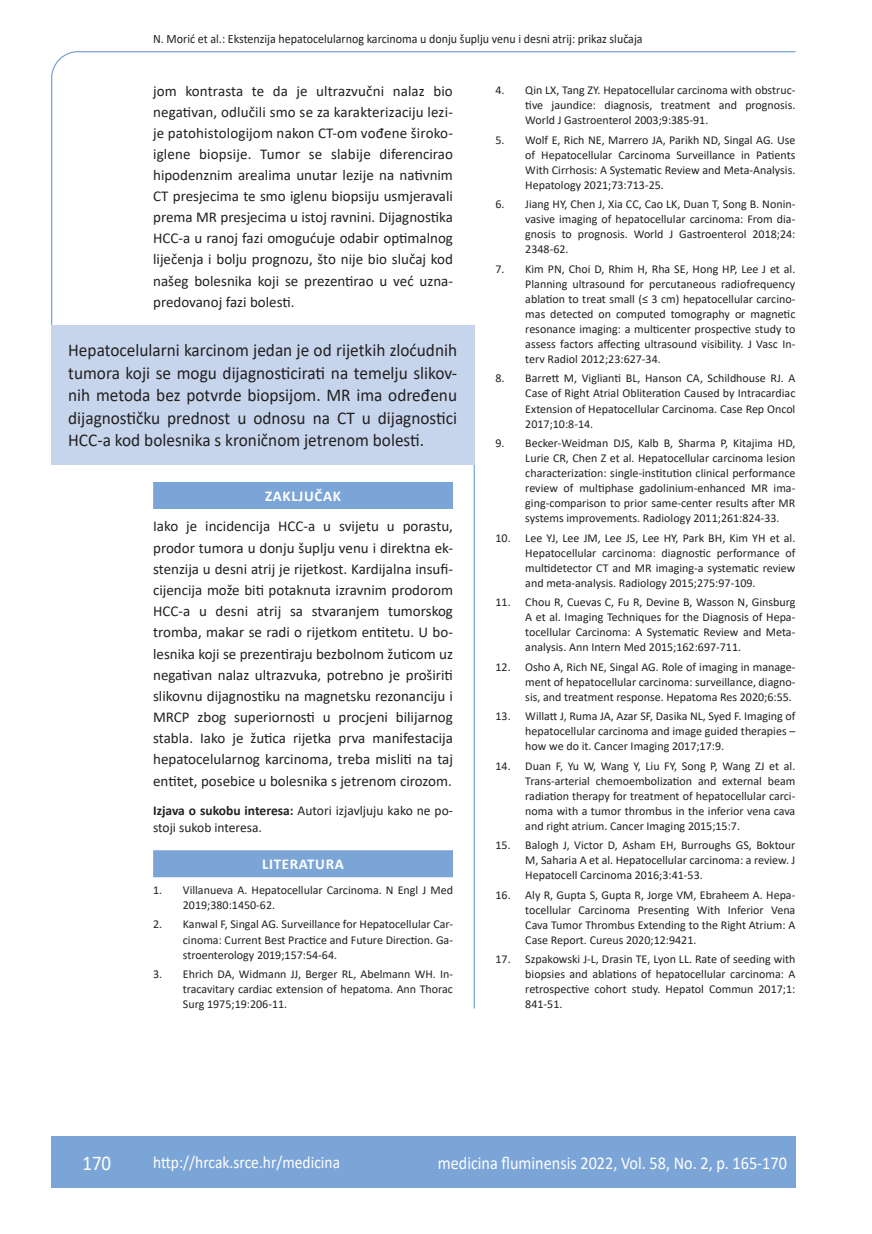
<style>
.page{position:relative;width:872px;height:1234px;background:#fff}
.page>*{position:absolute;margin:0;border:0;box-sizing:border-box;transform-origin:0 0}
.t1{font:21px "Calibri";color:#fff;scale:.9 1}
.anterfile{font:18px/22.5px "Calibri";color:#231f20;text-align:justify;scale:.96 1}
.t2{font:18px "Calibri";color:#fff;scale:.9 1}
.t3{font:17.25px "Calibri";color:#fff;scale:.9 1}
.osnovni_tekst{font:15px/21.1px "Calibri";color:#231f20;text-align:justify}
.naslov_ruler{font:700 15px "Calibri";letter-spacing:.04em;color:#fff}
.izjava{font:13.5px/16.6px "Calibri";color:#231f20}
.glava{font:12.75px "Calibri";color:#231f20;scale:.94 1}
.literatura{font:12px/15px "Calibri";color:#231f20;text-align:justify}
.s1{font-weight:700}
</style>
<div class="page">
<svg style="left:51px;top:51px;width:745px;height:275px"></svg>
<hr style="left:473px;top:465px;width:2px;height:543px;background:#7ca5d7">
<div style="left:51px;top:1135px;width:744px;height:51px;background:#7ca5d7"></div>
<div style="left:51px;top:325px;width:423px;height:140px;background:#c6d5ec"></div>
<div style="left:153px;top:482px;width:300px;height:27px;background:#7ca5d7"></div>
<div style="left:153px;top:850px;width:300px;height:27px;background:#7ca5d7"></div>
<p class="glava" style="left:153px;top:29px;width:522px">N. Morić et al.: Ekstenzija hepatocelularnog karcinoma u donju šuplju venu i desni atrij: prikaz slučaja</p>
<p class="osnovni_tekst" style="left:153px;top:80px;width:301px">jom kontrasta te da je ultrazvučni nalaz bio negativan, odlučili smo se za karakterizaciju lezi&shy;je patohistologijom nakon CT-om vođene široko&shy;iglene biopsije. Tumor se slabije diferencirao hipodenznim arealima unutar lezije na nativnim CT presjecima te smo iglenu biopsiju usmjeravali prema MR presjecima u istoj ravnini. Dijagnostika HCC-a u ranoj fazi omogućuje odabir optimalnog liječenja i bolju prognozu, što nije bio slučaj kod našeg bolesnika koji se prezentirao u već uzna&shy;predovanoj fazi bolesti.</p>
<p class="literatura" style="left:525px;top:82px;width:271px;text-indent:-30px">4. Qin LX, Tang ZY. Hepatocellular carcinoma with obstruc&shy;tive jaundice: diagnosis, treatment and prognosis.<br>World J Gastroenterol 2003;9:385-91.</p>
<p class="literatura" style="left:525px;top:132px;width:271px;text-indent:-30px">5. Wolf E, Rich NE, Marrero JA, Parikh ND, Singal AG. Use of Hepatocellular Carcinoma Surveillance in Patients With Cirrhosis: A Systematic Review and Meta-Analysis.<br>Hepatology 2021;73:713-25.</p>
<p class="literatura" style="left:525px;top:196px;width:272px;text-indent:-30px">6. Jiang HY, Chen J, Xia CC, Cao LK, Duan T, Song B. Nonin&shy;vasive imaging of hepatocellular carcinoma: From dia&shy;gnosis to prognosis. World J Gastroenterol 2018;24:<br>2348-62.</p>
<p class="literatura" style="left:525px;top:261px;width:272px;text-indent:-30px">7. Kim PN, Choi D, Rhim H, Rha SE, Hong HP, Lee J et al.<br>Planning ultrasound for percutaneous radiofrequency ablation to treat small (≤ 3 cm) hepatocellular carcino&shy;mas detected on computed tomography or magnetic resonance imaging: a multicenter prospective study to assess factors affecting ultrasound visibility. J Vasc In&shy;terv Radiol 2012;23:627-34.</p>
<p class="literatura" style="left:525px;top:370px;width:271px;text-indent:-30px">8. Barrett M, Viglianti BL, Hanson CA, Schildhouse RJ. A Case of Right Atrial Obliteration Caused by Intracardiac Extension of Hepatocellular Carcinoma. Case Rep Oncol 2017;10:8-14.</p>
<p class="literatura" style="left:525px;top:435px;width:272px;text-indent:-30px">9. Becker-Weidman DJS, Kalb B, Sharma P, Kitajima HD, Lurie CR, Chen Z et al. Hepatocellular carcinoma lesion characterization: single-institution clinical performance review of multiphase gadolinium-enhanced MR ima&shy;ging-comparison to prior same-center results after MR systems improvements. Radiology 2011;261:824-33.</p>
<p class="literatura" style="left:525px;top:529px;width:271px;text-indent:-30px">10. Lee YJ, Lee JM, Lee JS, Lee HY, Park BH, Kim YH et al.<br>Hepatocellular carcinoma: diagnostic performance of multidetector CT and MR imaging-a systematic review and meta-analysis. Radiology 2015;275:97-109.</p>
<p class="literatura" style="left:525px;top:594px;width:271px;text-indent:-30px">11. Chou R, Cuevas C, Fu R, Devine B, Wasson N, Ginsburg A et al. Imaging Techniques for the Diagnosis of Hepa&shy;tocellular Carcinoma: A Systematic Review and Meta&shy;analysis. Ann Intern Med 2015;162:697-711.</p>
<p class="literatura" style="left:525px;top:658px;width:271px;text-indent:-30px">12. Osho A, Rich NE, Singal AG. Role of imaging in manage&shy;ment of hepatocellular carcinoma: surveillance, diagno&shy;sis, and treatment response. Hepatoma Res 2020;6:55.</p>
<p class="literatura" style="left:525px;top:708px;width:271px;text-indent:-30px">13. Willatt J, Ruma JA, Azar SF, Dasika NL, Syed F. Imaging of hepatocellular carcinoma and image guided therapies – how we do it. Cancer Imaging 2017;17:9.</p>
<p class="literatura" style="left:525px;top:757px;width:271px;text-indent:-30px">14. Duan F, Yu W, Wang Y, Liu FY, Song P, Wang ZJ et al.<br>Trans-arterial chemoembolization and external beam radiation therapy for treatment of hepatocellular carci&shy;noma with a tumor thrombus in the inferior vena cava and right atrium. Cancer Imaging 2015;15:7.</p>
<p class="literatura" style="left:525px;top:837px;width:271px;text-indent:-30px">15. Balogh J, Victor D, Asham EH, Burroughs GS, Boktour M, Saharia A et al. Hepatocellular carcinoma: a review. J Hepatocell Carcinoma 2016;3:41-53.</p>
<p class="literatura" style="left:525px;top:886px;width:272px;text-indent:-30px">16. Aly R, Gupta S, Gupta R, Jorge VM, Ebraheem A. Hepa&shy;tocellular Carcinoma Presenting With Inferior Vena Cava Tumor Thrombus Extending to the Right Atrium: A Case Report. Cureus 2020;12:9421.</p>
<p class="literatura" style="left:525px;top:951px;width:272px;text-indent:-30px">17. Szpakowski J-L, Drasin TE, Lyon LL. Rate of seeding with biopsies and ablations of hepatocellular carcinoma: A retrospective cohort study. Hepatol Commun 2017;1:<br>841-51.</p>
<p class="anterfile" style="left:68px;top:338px;width:407px">Hepatocelularni karcinom jedan je od rijetkih zloćudnih tumora koji se mogu dijagnosticirati na temelju slikov&shy;nih metoda bez potvrde biopsijom. MR ima određenu dijagnostičku prednost u odnosu na CT u dijagnostici HCC-a kod bolesnika s kroničnom jetrenom bolesti.</p>
<p class="naslov_ruler" style="left:265px;top:485px;width:77px">ZAKLJUČAK</p>
<p class="osnovni_tekst" style="left:153px;top:515px;width:301px">Iako je incidencija HCC-a u svijetu u porastu, prodor tumora u donju šuplju venu i direktna ek&shy;stenzija u desni atrij je rijetkost. Kardijalna insufi&shy;cijencija može biti potaknuta izravnim prodorom HCC-a u desni atrij sa stvaranjem tumorskog tromba, makar se radi o rijetkom entitetu. U bo&shy;lesnika koji se prezentiraju bezbolnom žuticom uz negativan nalaz ultrazvuka, potrebno je proširiti slikovnu dijagnostiku na magnetsku rezonanciju i MRCP zbog superiornosti u procjeni bilijarnog stabla. Iako je žutica rijetka prva manifestacija hepatocelularnog karcinoma, treba misliti na taj entitet, posebice u bolesnika s jetrenom cirozom.</p>
<p class="izjava" style="left:153px;top:801px;width:301px"><span class="s1">Izjava o sukobu interesa:</span> Autori izjavljuju kako ne po&shy;stoji sukob interesa.</p>
<p class="naslov_ruler" style="left:262px;top:853px;width:83px">LITERATURA</p>
<p class="literatura" style="left:183px;top:881px;width:271px;text-indent:-30px">1. Villanueva A. Hepatocellular Carcinoma. N Engl J Med<br>2019;380:1450-62.</p>
<p class="literatura" style="left:183px;top:916px;width:271px;text-indent:-30px">2. Kanwal F, Singal AG. Surveillance for Hepatocellular Car&shy;cinoma: Current Best Practice and Future Direction. Ga&shy;stroenterology 2019;157:54-64.</p>
<p class="literatura" style="left:183px;top:966px;width:271px;text-indent:-30px">3. Ehrich DA, Widmann JJ, Berger RL, Abelmann WH. In&shy;tracavitary cardiac extension of hepatoma. Ann Thorac Surg 1975;19:206-11.</p>
<p class="t1" style="left:82px;top:1147px;width:33px">170</p>
<p class="t3" style="left:153px;top:1149px;width:209px">http://hrcak.srce.hr/medicina</p>
<p class="t2" style="left:438px;top:1149px;width:389px">medicina fluminensis 2022, Vol. 58, No. 2, p. 165-170</p>
</div>
